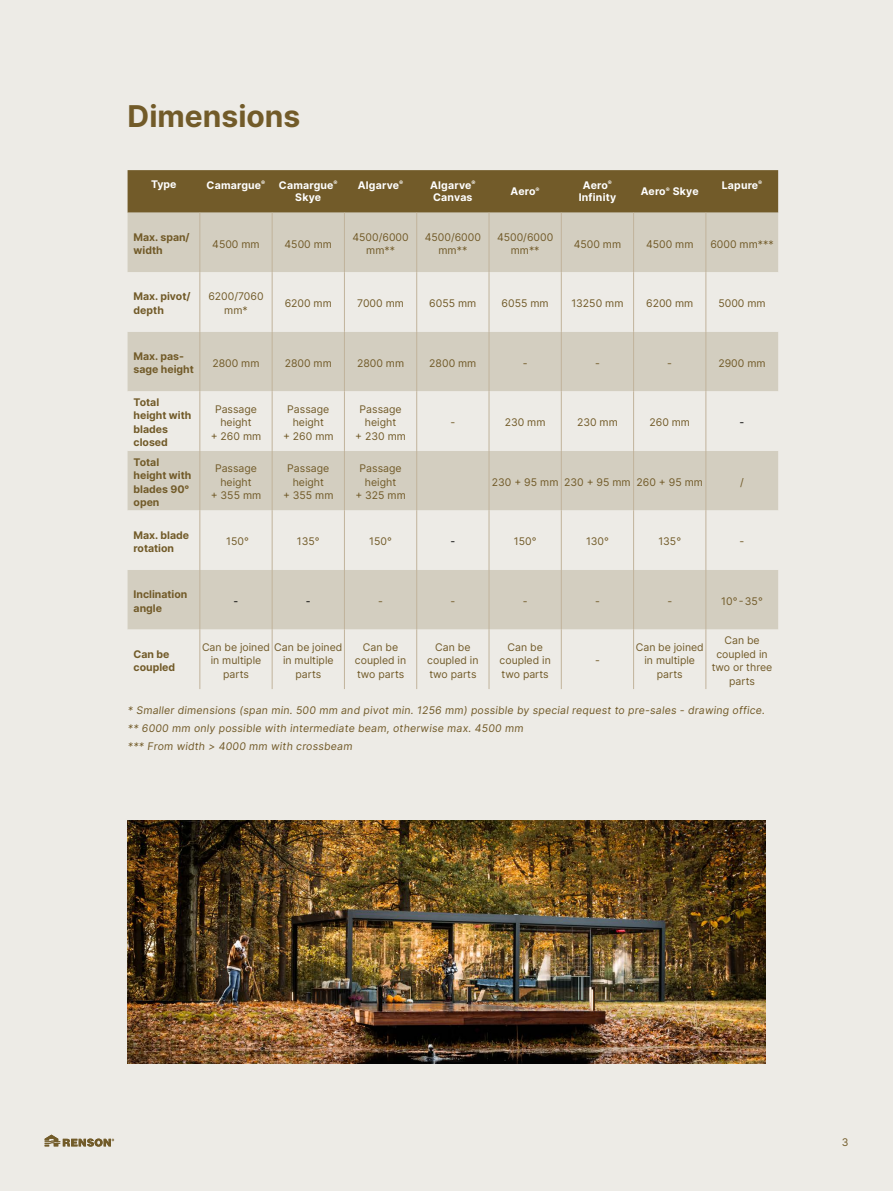
<style>
.page{position:relative;width:893px;height:1191px;background:#edebe6}
.page>*{position:absolute;margin:0;border:0;box-sizing:border-box;transform-origin:0 0}
.t1{font:700 30px "Inter";color:#725b29}
.t2{font:10.5px/13.5px "Inter";color:#725b29;text-align:center}
.t3{font:700 10.5px/13.5px "Inter";color:#725b29}
.t4{font:700 10.5px/12px "Inter";letter-spacing:.02em;color:#fff;text-align:center}
.t5{font:10.5px "Inter";color:#000}
</style>
<div class="page">
<svg style="left:45px;top:1134px;width:69px;height:12px"></svg>
<img style="left:128px;top:821px;width:637px;height:242px">
<div style="left:128px;top:170px;width:650px;height:43px;background:#725b29"></div>
<div style="left:128px;top:213px;width:650px;height:59px;background:#d3cec0"></div>
<svg style="left:128px;top:272px;width:650px;height:417px"></svg>
<hr style="left:200px;top:213px;width:1px;height:59px;background:#c1b39b">
<hr style="left:272px;top:213px;width:1px;height:59px;background:#c1b39b">
<hr style="left:344px;top:213px;width:1px;height:59px;background:#c1b39b">
<hr style="left:416px;top:213px;width:1px;height:59px;background:#c1b39b">
<hr style="left:489px;top:213px;width:1px;height:59px;background:#c1b39b">
<hr style="left:561px;top:213px;width:1px;height:59px;background:#c1b39b">
<hr style="left:633px;top:213px;width:1px;height:59px;background:#c1b39b">
<hr style="left:706px;top:213px;width:1px;height:59px;background:#c1b39b">
<hr style="left:200px;top:272px;width:1px;height:60px;background:#c1b39b">
<hr style="left:272px;top:272px;width:1px;height:60px;background:#c1b39b">
<hr style="left:344px;top:272px;width:1px;height:60px;background:#c1b39b">
<hr style="left:416px;top:272px;width:1px;height:60px;background:#c1b39b">
<hr style="left:489px;top:272px;width:1px;height:60px;background:#c1b39b">
<hr style="left:561px;top:272px;width:1px;height:60px;background:#c1b39b">
<hr style="left:633px;top:272px;width:1px;height:60px;background:#c1b39b">
<hr style="left:706px;top:272px;width:1px;height:60px;background:#c1b39b">
<hr style="left:200px;top:332px;width:1px;height:59px;background:#c1b39b">
<hr style="left:272px;top:332px;width:1px;height:59px;background:#c1b39b">
<hr style="left:344px;top:332px;width:1px;height:59px;background:#c1b39b">
<hr style="left:416px;top:332px;width:1px;height:59px;background:#c1b39b">
<hr style="left:489px;top:332px;width:1px;height:59px;background:#c1b39b">
<hr style="left:561px;top:332px;width:1px;height:59px;background:#c1b39b">
<hr style="left:633px;top:332px;width:1px;height:59px;background:#c1b39b">
<hr style="left:706px;top:332px;width:1px;height:59px;background:#c1b39b">
<hr style="left:200px;top:391px;width:1px;height:60px;background:#c1b39b">
<hr style="left:272px;top:391px;width:1px;height:60px;background:#c1b39b">
<hr style="left:344px;top:391px;width:1px;height:60px;background:#c1b39b">
<hr style="left:416px;top:391px;width:1px;height:60px;background:#c1b39b">
<hr style="left:489px;top:391px;width:1px;height:60px;background:#c1b39b">
<hr style="left:561px;top:391px;width:1px;height:60px;background:#c1b39b">
<hr style="left:633px;top:391px;width:1px;height:60px;background:#c1b39b">
<hr style="left:706px;top:391px;width:1px;height:60px;background:#c1b39b">
<hr style="left:200px;top:451px;width:1px;height:59px;background:#c1b39b">
<hr style="left:272px;top:451px;width:1px;height:59px;background:#c1b39b">
<hr style="left:344px;top:451px;width:1px;height:59px;background:#c1b39b">
<hr style="left:416px;top:451px;width:1px;height:59px;background:#c1b39b">
<hr style="left:489px;top:451px;width:1px;height:59px;background:#c1b39b">
<hr style="left:561px;top:451px;width:1px;height:59px;background:#c1b39b">
<hr style="left:633px;top:451px;width:1px;height:59px;background:#c1b39b">
<hr style="left:706px;top:451px;width:1px;height:59px;background:#c1b39b">
<hr style="left:200px;top:510px;width:1px;height:60px;background:#c1b39b">
<hr style="left:272px;top:510px;width:1px;height:60px;background:#c1b39b">
<hr style="left:344px;top:510px;width:1px;height:60px;background:#c1b39b">
<hr style="left:416px;top:510px;width:1px;height:60px;background:#c1b39b">
<hr style="left:489px;top:510px;width:1px;height:60px;background:#c1b39b">
<hr style="left:561px;top:510px;width:1px;height:60px;background:#c1b39b">
<hr style="left:633px;top:510px;width:1px;height:60px;background:#c1b39b">
<hr style="left:706px;top:510px;width:1px;height:60px;background:#c1b39b">
<hr style="left:200px;top:570px;width:1px;height:59px;background:#c1b39b">
<hr style="left:272px;top:570px;width:1px;height:59px;background:#c1b39b">
<hr style="left:344px;top:570px;width:1px;height:59px;background:#c1b39b">
<hr style="left:416px;top:570px;width:1px;height:59px;background:#c1b39b">
<hr style="left:489px;top:570px;width:1px;height:59px;background:#c1b39b">
<hr style="left:561px;top:570px;width:1px;height:59px;background:#c1b39b">
<hr style="left:633px;top:570px;width:1px;height:59px;background:#c1b39b">
<hr style="left:706px;top:570px;width:1px;height:59px;background:#c1b39b">
<hr style="left:200px;top:629px;width:1px;height:60px;background:#c1b39b">
<hr style="left:272px;top:629px;width:1px;height:60px;background:#c1b39b">
<hr style="left:344px;top:629px;width:1px;height:60px;background:#c1b39b">
<hr style="left:416px;top:629px;width:1px;height:60px;background:#c1b39b">
<hr style="left:489px;top:629px;width:1px;height:60px;background:#c1b39b">
<hr style="left:561px;top:629px;width:1px;height:60px;background:#c1b39b">
<hr style="left:633px;top:629px;width:1px;height:60px;background:#c1b39b">
<hr style="left:706px;top:629px;width:1px;height:60px;background:#c1b39b">
<h1 class="t1" style="left:128px;top:94px;width:174px">Dimensions</h1>
<p class="t4" style="left:151px;top:178px;width:27px">Type</p>
<p class="t4" style="left:207px;top:179px;width:60px">Camargue<sup>®</sup></p>
<p class="t4" style="left:279px;top:179px;width:60px">Camargue<sup>®<br></sup>Skye</p>
<p class="t4" style="left:358px;top:179px;width:47px">Algarve<sup>®</sup></p>
<p class="t4" style="left:430px;top:179px;width:47px;text-align:left">Algarve<sup>®<br></sup>Canvas</p>
<p class="t4" style="left:511px;top:185px;width:31px">Aero<sup>®</sup></p>
<p class="t4" style="left:579px;top:179px;width:39px">Aero<sup>®<br></sup>Infinity</p>
<p class="t4" style="left:641px;top:185px;width:59px">Aero<sup>®</sup> Skye</p>
<p class="t4" style="left:722px;top:179px;width:42px">Lapure<sup>®</sup></p>
<p class="t3" style="left:134px;top:230px;width:58px">Max. span/ width</p>
<p class="t2" style="left:212px;top:237px;width:49px">4500 mm</p>
<p class="t2" style="left:285px;top:237px;width:49px">4500 mm</p>
<p class="t2" style="left:352px;top:230px;width:58px">4500/6000 mm**</p>
<p class="t2" style="left:425px;top:230px;width:58px">4500/6000 mm**</p>
<p class="t2" style="left:497px;top:230px;width:58px">4500/6000 mm**</p>
<p class="t2" style="left:574px;top:237px;width:49px">4500 mm</p>
<p class="t2" style="left:646px;top:237px;width:49px">4500 mm</p>
<p class="t2" style="left:710px;top:237px;width:65px">6000 mm***</p>
<p class="t3" style="left:134px;top:289px;width:58px">Max. pivot/ depth</p>
<p class="t2" style="left:208px;top:289px;width:57px">6200/7060 mm*</p>
<p class="t2" style="left:285px;top:296px;width:49px">6200 mm</p>
<p class="t2" style="left:357px;top:296px;width:48px">7000 mm</p>
<p class="t2" style="left:429px;top:296px;width:49px">6055 mm</p>
<p class="t2" style="left:502px;top:296px;width:49px">6055 mm</p>
<p class="t2" style="left:571px;top:296px;width:54px">13250 mm</p>
<p class="t2" style="left:646px;top:296px;width:49px">6200 mm</p>
<p class="t2" style="left:718px;top:296px;width:49px">5000 mm</p>
<p class="t3" style="left:134px;top:349px;width:62px">Max. pas&shy;sage height</p>
<p class="t2" style="left:212px;top:356px;width:49px">2800 mm</p>
<p class="t2" style="left:285px;top:356px;width:49px">2800 mm</p>
<p class="t2" style="left:357px;top:356px;width:49px">2800 mm</p>
<p class="t2" style="left:429px;top:356px;width:49px">2800 mm</p>
<p class="t2" style="left:523px;top:356px;width:6px">-</p>
<p class="t2" style="left:595px;top:356px;width:6px">-</p>
<p class="t2" style="left:667px;top:356px;width:6px">-</p>
<p class="t2" style="left:718px;top:356px;width:49px">2900 mm</p>
<p class="t3" style="left:134px;top:395px;width:59px">Total height with blades closed</p>
<p class="t2" style="left:211px;top:402px;width:52px">Passage height<br>+ 260 mm</p>
<p class="t2" style="left:283px;top:402px;width:52px">Passage height<br>+ 260 mm</p>
<p class="t2" style="left:355px;top:402px;width:52px">Passage height<br>+ 230 mm</p>
<p class="t2" style="left:450px;top:415px;width:6px">-</p>
<p class="t2" style="left:505px;top:415px;width:42px">230 mm</p>
<p class="t2" style="left:577px;top:415px;width:42px">230 mm</p>
<p class="t2" style="left:649px;top:415px;width:42px">260 mm</p>
<p class="t5" style="left:740px;top:415px;width:6px">-</p>
<p class="t3" style="left:134px;top:455px;width:59px">Total height with blades 90° open</p>
<p class="t2" style="left:211px;top:461px;width:52px">Passage height<br>+ 355 mm</p>
<p class="t2" style="left:283px;top:461px;width:52px">Passage height<br>+ 355 mm</p>
<p class="t2" style="left:355px;top:461px;width:52px">Passage height<br>+ 325 mm</p>
<p class="t2" style="left:492px;top:475px;width:213px">230 + 95 mm 230 + 95 mm 260 + 95 mm</p>
<p class="t2" style="left:740px;top:475px;width:5px">/</p>
<p class="t3" style="left:134px;top:528px;width:57px">Max. blade rotation</p>
<p class="t2" style="left:226px;top:534px;width:24px">150°</p>
<p class="t2" style="left:297px;top:534px;width:24px">135°</p>
<p class="t2" style="left:369px;top:534px;width:24px">150°</p>
<p class="t5" style="left:450px;top:534px;width:6px">-</p>
<p class="t2" style="left:514px;top:534px;width:24px">150°</p>
<p class="t2" style="left:586px;top:534px;width:24px">130°</p>
<p class="t2" style="left:658px;top:534px;width:24px">135°</p>
<p class="t2" style="left:740px;top:534px;width:6px">-</p>
<p class="t3" style="left:134px;top:587px;width:55px">Inclination angle</p>
<p class="t5" style="left:234px;top:593px;width:6px">-</p>
<p class="t5" style="left:306px;top:593px;width:6px">-</p>
<p class="t2" style="left:378px;top:594px;width:6px">-</p>
<p class="t2" style="left:450px;top:594px;width:6px">-</p>
<p class="t2" style="left:523px;top:594px;width:6px">-</p>
<p class="t2" style="left:595px;top:594px;width:6px">-</p>
<p class="t2" style="left:667px;top:594px;width:6px">-</p>
<p class="t2" style="left:721px;top:594px;width:43px">10° -35°</p>
<p class="t3" style="left:134px;top:647px;width:43px">Can be coupled</p>
<p class="t2" style="left:636px;top:640px;width:70px">Can be joined in multiple parts</p>
<p class="t2" style="left:712px;top:633px;width:62px">Can be coupled in two or three parts</p>
<p class="t2" style="left:128px;top:701px;width:640px;line-height:17.7px;text-align:left">* Smaller dimensions (span min. 500 mm and pivot min. 1256 mm) possible by special request to pre-sales - drawing office. ** 6000 mm only possible with intermediate beam, otherwise max. 4500 mm<br>*** From width &gt; 4000 mm with crossbeam</p>
<p class="t2" style="left:202px;top:640px;width:142px">Can be joined Can be joined</p>
<p class="t2" style="left:211px;top:653px;width:52px">in multiple</p>
<p class="t2" style="left:223px;top:667px;width:27px">parts</p>
<p class="t2" style="left:355px;top:640px;width:53px">Can be coupled in two parts</p>
<p class="t2" style="left:427px;top:640px;width:53px">Can be coupled in two parts</p>
<p class="t2" style="left:499px;top:640px;width:53px">Can be coupled in two parts</p>
<p class="t2" style="left:283px;top:653px;width:52px">in multiple parts</p>
<p class="t2" style="left:595px;top:653px;width:6px">-</p>
<p class="t2" style="left:842px;top:1135px;width:8px">3</p>
</div>
